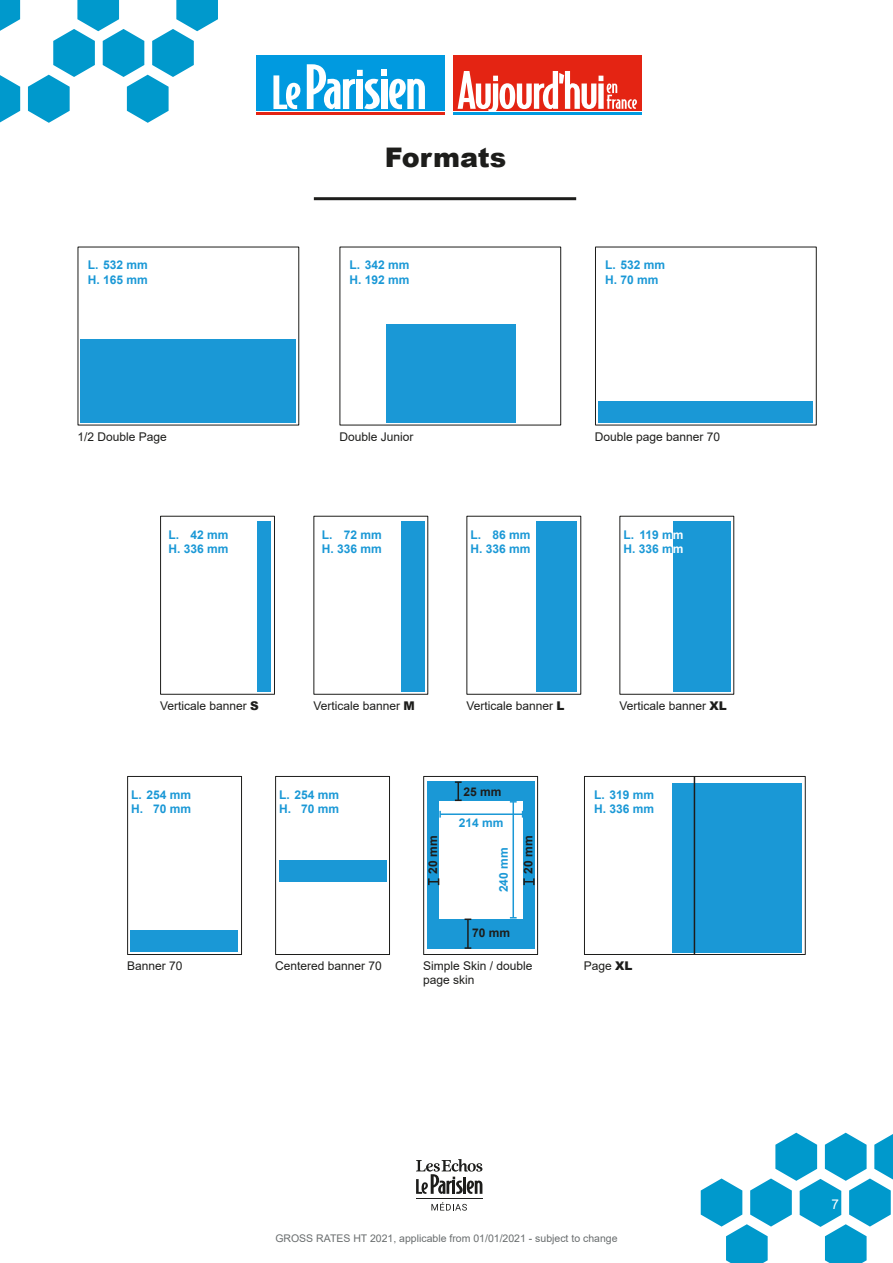
<style>
.page{position:relative;width:893px;height:1263px;background:#fff}
.page>*{position:absolute;margin:0;border:0;box-sizing:border-box;transform-origin:0 0}
.t1{font:900 27px "Arial";color:#1d1d1b}
.t2{font:13.5px "Arial";color:#fff}
.t3{font:12px/14.4px "Arial";color:#1d1d1b}
.cotes{font:700 12px "Arial";color:#1a98d6}
.cotes-2{font:700 12px "Arial";color:#1d1d1b}
.t4{font:10.5px "Arial";color:#696d6e}
.s1{color:#fff}
.s2{font-weight:900}
</style>
<div class="page">
<svg style="left:431px;top:1202px;width:36px;height:8px"></svg>
<hr style="left:416px;top:1198px;width:66px;height:1px;background:#1d1d1b">
<svg style="left:416px;top:1159px;width:66px;height:35px"></svg>
<svg style="left:0;top:0;width:20px;height:31px"></svg>
<svg style="left:0;top:75px;width:20px;height:47px"></svg>
<svg style="left:28px;top:0;width:190px;height:123px"></svg>
<svg style="left:701px;top:1133px;width:192px;height:130px"></svg>
<hr style="left:314px;top:197px;width:262px;height:3px;background:#1d1d1b">
<div style="left:453px;top:55px;width:189px;height:56px;background:#e42413"></div>
<svg style="left:458px;top:71px;width:179px;height:40px"></svg>
<hr style="left:453px;top:112px;width:189px;height:3px;background:#009ae0">
<div style="left:256px;top:55px;width:189px;height:56px;background:#009ae0"></div>
<hr style="left:256px;top:112px;width:189px;height:3px;background:#e42413">
<svg style="left:273px;top:75px;width:27px;height:34px"></svg>
<svg style="left:307px;top:64px;width:118px;height:45px"></svg>
<div style="left:80px;top:339px;width:216px;height:84px;background:#1a98d6"></div>
<div style="left:673px;top:783px;width:129px;height:169px;background:#1a98d6"></div>
<div style="left:584px;top:776px;width:222px;height:179px;border:1px solid #1d1d1b"></div>
<div style="left:387px;top:324px;width:129px;height:99px;background:#1a98d6"></div>
<div style="left:598px;top:401px;width:215px;height:22px;background:#1a98d6"></div>
<div style="left:595px;top:247px;width:222px;height:178px;border:1px solid #1d1d1b"></div>
<div style="left:257px;top:521px;width:14px;height:171px;background:#1a98d6"></div>
<div style="left:160px;top:516px;width:115px;height:179px;border:1px solid #1d1d1b"></div>
<div style="left:401px;top:521px;width:23px;height:171px;background:#1a98d6"></div>
<div style="left:536px;top:521px;width:41px;height:171px;background:#1a98d6"></div>
<div style="left:673px;top:521px;width:57px;height:171px;background:#1a98d6"></div>
<div style="left:131px;top:930px;width:107px;height:22px;background:#1a98d6"></div>
<div style="left:127px;top:776px;width:115px;height:179px;border:1px solid #1d1d1b"></div>
<div style="left:279px;top:860px;width:108px;height:22px;background:#1a98d6"></div>
<div style="left:427px;top:781px;width:108px;height:168px;background:#1a98d6"></div>
<div style="left:275px;top:776px;width:115px;height:179px;border:1px solid #1d1d1b"></div>
<div style="left:423px;top:776px;width:115px;height:179px;border:1px solid #1d1d1b"></div>
<div style="left:439px;top:801px;width:84px;height:117px;background:#fff"></div>
<svg style="left:523px;top:878px;width:12px;height:7px"></svg>
<svg style="left:428px;top:878px;width:11px;height:7px"></svg>
<hr style="left:467px;top:919px;width:2px;height:29px;background:#1d1d1b">
<svg style="left:465px;top:947px;width:6px;height:2px"></svg>
<svg style="left:455px;top:781px;width:7px;height:20px"></svg>
<hr style="left:694px;top:776px;width:1px;height:178px;background:#1d1d1b">
<hr style="left:440px;top:813px;width:83px;height:2px;background:#1a98d6">
<svg style="left:439px;top:811px;width:2px;height:7px"></svg>
<hr style="left:512px;top:802px;width:2px;height:116px;background:#1a98d6">
<p class="t1" style="left:385px;top:138px;width:123px">Formats</p>
<p class="cotes" style="left:88px;top:257px;width:61px">L. 532 mm</p>
<p class="cotes" style="left:88px;top:271px;width:61px">H. 165 mm</p>
<p class="cotes" style="left:350px;top:257px;width:61px">L. 342 mm</p>
<p class="cotes" style="left:350px;top:271px;width:61px">H. 192 mm</p>
<p class="cotes" style="left:605px;top:257px;width:61px">L. 532 mm</p>
<p class="cotes" style="left:605px;top:271px;width:55px">H. 70 mm</p>
<p class="t3" style="left:77px;top:429px;width:91px">1/2 Double Page</p>
<p class="t3" style="left:339px;top:429px;width:76px">Double Junior</p>
<p class="t3" style="left:595px;top:429px;width:127px">Double page banner 70</p>
<p class="cotes" style="left:168px;top:526px;width:61px">L. 42 mm</p>
<p class="cotes" style="left:168px;top:540px;width:61px">H. 336 mm</p>
<p class="cotes" style="left:322px;top:526px;width:61px">L. 72 mm</p>
<p class="cotes" style="left:322px;top:540px;width:61px">H. 336 mm</p>
<p class="cotes" style="left:470px;top:526px;width:61px">L. 86 mm</p>
<p class="cotes" style="left:470px;top:540px;width:61px">H. 336 mm</p>
<p class="cotes" style="left:623px;top:526px;width:61px">L. 119 m<span class="s1">m</span></p>
<p class="cotes" style="left:623px;top:540px;width:61px">H. 336 m<span class="s1">m</span></p>
<p class="t3" style="left:160px;top:698px;width:100px">Verticale banner <span class="s2">S</span></p>
<p class="t3" style="left:313px;top:698px;width:103px">Verticale banner <span class="s2">M</span></p>
<p class="t3" style="left:466px;top:698px;width:100px">Verticale banner <span class="s2">L</span></p>
<p class="t3" style="left:619px;top:698px;width:109px">Verticale banner <span class="s2">XL</span></p>
<p class="cotes" style="left:131px;top:786px;width:61px">L. 254 mm</p>
<p class="cotes" style="left:131px;top:800px;width:61px">H. 70 mm</p>
<p class="cotes" style="left:279px;top:786px;width:61px">L. 254 mm</p>
<p class="cotes" style="left:279px;top:800px;width:61px">H. 70 mm</p>
<p class="cotes-2" style="left:463px;top:783px;width:40px">25 mm</p>
<p class="cotes" style="left:459px;top:814px;width:46px">214 mm</p>
<p class="cotes" style="left:495px;top:892px;width:46px;rotate:-90deg">240 mm</p>
<p class="cotes-2" style="left:425px;top:874px;width:40px;rotate:-90deg">20 mm</p>
<p class="cotes-2" style="left:520px;top:874px;width:40px;rotate:-90deg">20 mm</p>
<p class="cotes" style="left:594px;top:786px;width:61px">L. 319 mm</p>
<p class="cotes" style="left:594px;top:800px;width:61px">H. 336 mm</p>
<p class="cotes-2" style="left:472px;top:924px;width:40px">70 mm</p>
<p class="t3" style="left:127px;top:958px;width:57px">Banner 70</p>
<p class="t3" style="left:275px;top:958px;width:108px">Centered banner 70</p>
<p class="t3" style="left:423px;top:958px;width:111px">Simple Skin / double page skin</p>
<p class="t3" style="left:584px;top:958px;width:50px">Page <span class="s2">XL</span></p>
<p class="t2" style="left:831px;top:1195px;width:9px">7</p>
<p class="t4" style="left:275px;top:1231px;width:344px">GROSS RATES HT 2021, applicable from 01/01/2021 - subject to change</p>
</div>
